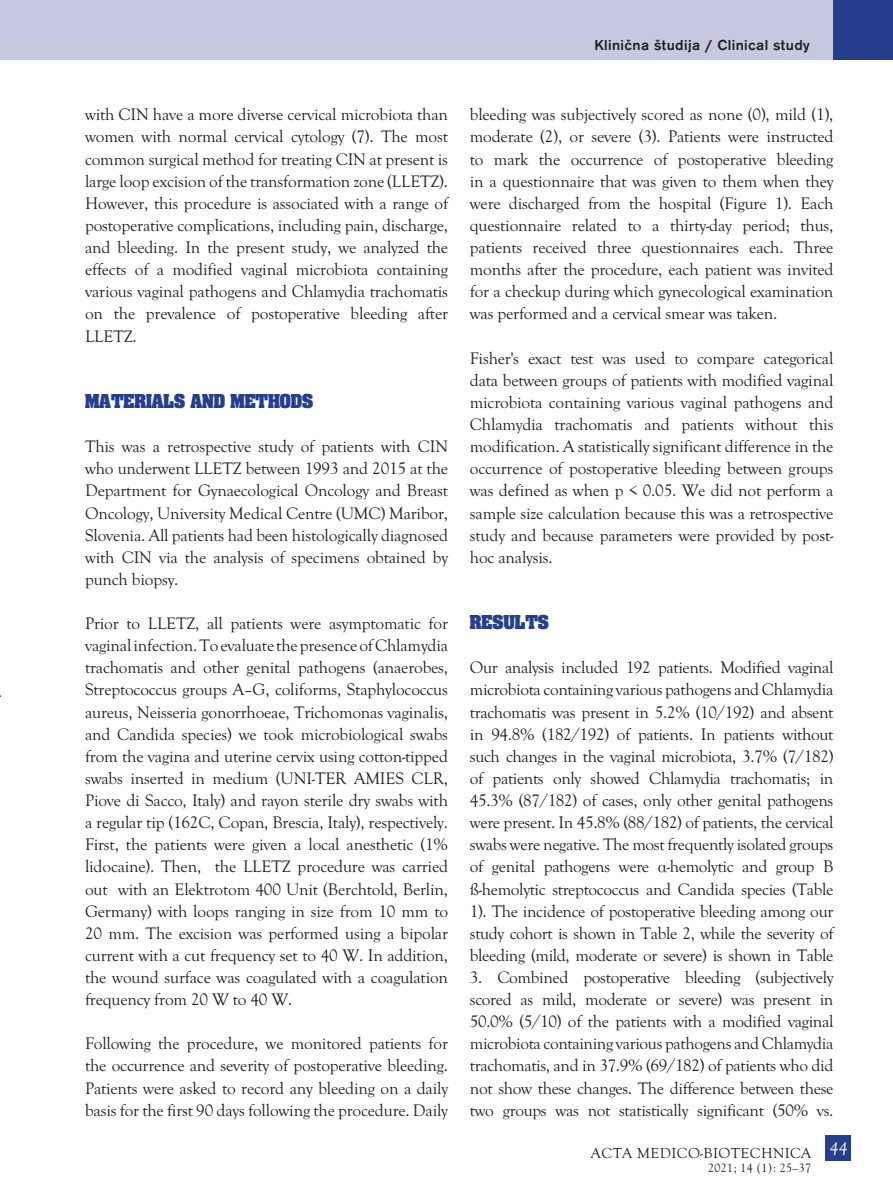
<style>
.page{position:relative;width:893px;height:1191px;background:#fff}
.page>*{position:absolute;margin:0;border:0;box-sizing:border-box;transform-origin:0 0}
.Mednaslov{font:700 21px "Aachen PCE";color:#253f8e}
.t1{font:italic 18px "Goudy Old Sty TCE";color:#fff}
.Navaden{font:17.25px/22px "Goudy Old Sty TCE";letter-spacing:-.01em;color:#231f20;text-align:justify}
.t2{font:500 15px "Accius TCE";letter-spacing:.025em;color:#231f20}
.t3{font:15px "Goudy Old Sty TCE";letter-spacing:.025em;color:#231f20}
.NOGA_letnik_LEVA{font:12px "MM Goudy";letter-spacing:.025em;color:#231f20}
.s1{font-family:"Baskerville"}
</style>
<div class="page">
<div style="left:825px;top:1135px;width:26px;height:26px;background:#253f8e"></div>
<div style="left:0;top:0;width:833px;height:60px;background:#c7c7e0"></div>
<div style="left:833px;top:0;width:60px;height:60px;background:#253f8e"></div>
<p class="t2" style="left:594px;top:36px;width:217px">Klinična študija / Clinical study</p>
<p class="Navaden" style="left:85px;top:104px;width:365px">with CIN have a more diverse cervical microbiota than women with normal cervical cytology (7). The most common surgical method for treating CIN at present is large loop excision of the transformation zone (LLETZ).<br>However, this procedure is associated with a range of postoperative complications, including pain, discharge, and bleeding. In the present study, we analyzed the effects of a modified vaginal microbiota containing various vaginal pathogens and Chlamydia trachomatis on the prevalence of postoperative bleeding after LLETZ.</p>
<p class="Mednaslov" style="left:85px;top:390px;width:230px">MATERIALS AND METHODS</p>
<p class="Navaden" style="left:85px;top:435px;width:365px">This was a retrospective study of patients with CIN who underwent LLETZ between 1993 and 2015 at the Department for Gynaecological Oncology and Breast Oncology, University Medical Centre (UMC) Maribor, Slovenia. All patients had been histologically diagnosed with CIN via the analysis of specimens obtained by punch biopsy.</p>
<p class="Navaden" style="left:85px;top:612px;width:365px">Prior to LLETZ, all patients were asymptomatic for vaginal infection. To evaluate the presence of Chlamydia trachomatis and other genital pathogens (anaerobes, Streptococcus groups A–G, coliforms, Staphylococcus aureus, Neisseria gonorrhoeae, Trichomonas vaginalis, and Candida species) we took microbiological swabs from the vagina and uterine cervix using cotton-tipped swabs inserted in medium (UNI-TER AMIES CLR, Piove di Sacco, Italy) and rayon sterile dry swabs with a regular tip (162C, Copan, Brescia, Italy), respectively.<br>First, the patients were given a local anesthetic (1% lidocaine). Then, the LLETZ procedure was carried out with an Elektrotom 400 Unit (Berchtold, Berlin, Germany) with loops ranging in size from 10 mm to 20 mm. The excision was performed using a bipolar current with a cut frequency set to 40 W. In addition, the wound surface was coagulated with a coagulation frequency from 20 W to 40 W.</p>
<p class="Navaden" style="left:85px;top:1032px;width:365px">Following the procedure, we monitored patients for the occurrence and severity of postoperative bleeding.<br>Patients were asked to record any bleeding on a daily basis for the first 90 days following the procedure. Daily</p>
<p class="Navaden" style="left:470px;top:104px;width:365px">bleeding was subjectively scored as none (0), mild (1), moderate (2), or severe (3). Patients were instructed to mark the occurrence of postoperative bleeding in a questionnaire that was given to them when they were discharged from the hospital (Figure 1). Each questionnaire related to a thirty-day period; thus, patients received three questionnaires each. Three months after the procedure, each patient was invited for a checkup during which gynecological examination was performed and a cervical smear was taken.</p>
<p class="Navaden" style="left:470px;top:347px;width:365px">Fisher's exact test was used to compare categorical data between groups of patients with modified vaginal microbiota containing various vaginal pathogens and Chlamydia trachomatis and patients without this modification. A statistically significant difference in the occurrence of postoperative bleeding between groups was defined as when p &lt; 0.05. We did not perform a sample size calculation because this was a retrospective study and because parameters were provided by post&shy;hoc analysis.</p>
<p class="Mednaslov" style="left:470px;top:611px;width:81px">RESULTS</p>
<p class="Navaden" style="left:470px;top:657px;width:365px">Our analysis included 192 patients. Modified vaginal microbiota containing various pathogens and Chlamydia trachomatis was present in 5.2% (10/192) and absent in 94.8% (182/192) of patients. In patients without such changes in the vaginal microbiota, 3.7% (7/182) of patients only showed Chlamydia trachomatis; in 45.3% (87/182) of cases, only other genital pathogens were present. In 45.8% (88/182) of patients, the cervical swabs were negative. The most frequently isolated groups of genital pathogens were <span class="s1">α</span>-hemolytic and group B ß-hemolytic streptococcus and Candida species (Table 1). The incidence of postoperative bleeding among our study cohort is shown in Table 2, while the severity of bleeding (mild, moderate or severe) is shown in Table</p>
<p class="Navaden" style="left:470px;top:966px;width:365px">3. Combined postoperative bleeding (subjectively scored as mild, moderate or severe) was present in 50.0% (5/10) of the patients with a modified vaginal microbiota containing various pathogens and Chlamydia trachomatis, and in 37.9% (69/182) of patients who did not show these changes. The difference between these two groups was not statistically significant (50% vs.</p>
<p class="t3" style="left:591px;top:1144px;width:222px">ACTA MEDICO-BIOTECHNICA</p>
<p class="NOGA_letnik_LEVA" style="left:708px;top:1160px;width:105px">2021; 14 (1): 25–37</p>
<p class="t1" style="left:829px;top:1138px;width:19px">44</p>
</div>
